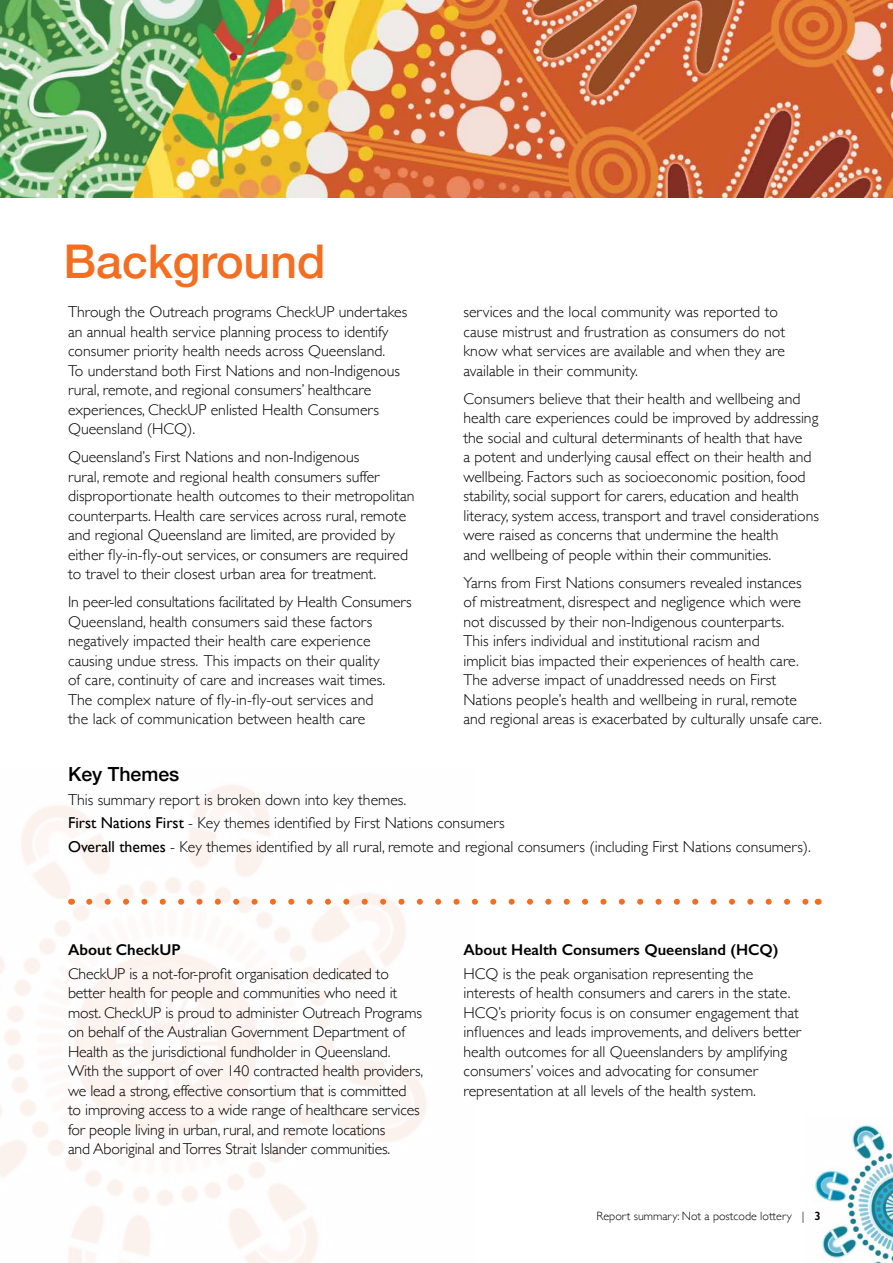
<style>
.page{position:relative;width:893px;height:1263px;background:#fff}
.page>*{position:absolute;margin:0;border:0;box-sizing:border-box;transform-origin:0 0}
.t1{font:500 46.5px "Helvetica Neue";color:#f36e21}
.t2{font:500 19.5px "Helvetica Neue";color:#000}
.t3{font:300 15.75px/19.5px "Gill Sans";color:#000}
.t4{font:600 15.75px "Gill Sans";color:#000}
.t5{font:300 12px "Gill Sans";color:#000}
.s1{font-weight:400}
.s2{font-weight:600}
</style>
<div class="page">
<img style="left:814px;top:1124px;width:79px;height:139px">
<img style="left:0;top:785px;width:475px;height:478px">
<img style="left:0;top:0;width:893px;height:198px">
<svg style="left:89px;top:899px;width:720px;height:6px"></svg>
<h1 class="t1" style="left:64px;top:224px;width:263px">Background</h1>
<p class="t3" style="left:68px;top:302px;width:341px">Through the Outreach programs CheckUP undertakes an annual health service planning process to identify consumer priority health needs across Queensland.<br>To understand both First Nations and non-Indigenous rural, remote, and regional consumers’ healthcare experiences, CheckUP enlisted Health Consumers Queensland (HCQ).</p>
<p class="t3" style="left:68px;top:447px;width:348px">Queensland’s First Nations and non-Indigenous<br>rural, remote and regional health consumers suffer disproportionate health outcomes to their metropolitan counterparts. Health care services across rural, remote and regional Queensland are limited, are provided by either fly-in-fly-out services, or consumers are required to travel to their closest urban area for treatment.</p>
<p class="t3" style="left:68px;top:592px;width:345px">In peer-led consultations facilitated by Health Consumers Queensland, health consumers said these factors negatively impacted their health care experience causing undue stress. This impacts on their quality<br>of care, continuity of care and increases wait times.<br>The complex nature of fly-in-fly-out services and<br>the lack of communication between health care</p>
<p class="t3" style="left:463px;top:302px;width:323px">services and the local community was reported to cause mistrust and frustration as consumers do not know what services are available and when they are available in their community.</p>
<p class="t3" style="left:463px;top:388px;width:357px">Consumers believe that their health and wellbeing and health care experiences could be improved by addressing the social and cultural determinants of health that have<br>a potent and underlying causal effect on their health and wellbeing. Factors such as socioeconomic position, food stability, social support for carers, education and health literacy, system access, transport and travel considerations were raised as concerns that undermine the health<br>and wellbeing of people within their communities.</p>
<p class="t3" style="left:463px;top:572px;width:360px">Yarns from First Nations consumers revealed instances<br>of mistreatment, disrespect and negligence which were not discussed by their non-Indigenous counterparts.<br>This infers individual and institutional racism and<br>implicit bias impacted their experiences of health care.<br>The adverse impact of unaddressed needs on First Nations people’s health and wellbeing in rural, remote and regional areas is exacerbated by culturally unsafe care.</p>
<p class="t2" style="left:68px;top:758px;width:113px">Key Themes</p>
<p class="t3" style="left:68px;top:787px;width:744px;line-height:23.7px">This summary report is broken down into key themes.<br><span class="s1">First Nations First</span> - Key themes identified by First Nations consumers<br><span class="s1">Overall themes</span> - Key themes identified by all rural, remote and regional consumers (including First Nations consumers).</p>
<p class="t4" style="left:68px;top:940px;width:114px">About CheckUP</p>
<p class="t3" style="left:68px;top:963px;width:357px">CheckUP is a not-for-profit organisation dedicated to better health for people and communities who need it most. CheckUP is proud to administer Outreach Programs on behalf of the Australian Government Department of Health as the jurisdictional fundholder in Queensland.<br>With the support of over 140 contracted health providers, we lead a strong, effective consortium that is committed to improving access to a wide range of healthcare services for people living in urban, rural, and remote locations<br>and Aboriginal and Torres Strait Islander communities.</p>
<p class="t4" style="left:463px;top:940px;width:316px">About Health Consumers Queensland (HCQ)</p>
<p class="t3" style="left:463px;top:963px;width:339px">HCQ is the peak organisation representing the interests of health consumers and carers in the state.<br>HCQ’s priority focus is on consumer engagement that influences and leads improvements, and delivers better health outcomes for all Queenslanders by amplifying consumers’ voices and advocating for consumer representation at all levels of the health system.</p>
<p class="t5" style="left:597px;top:1207px;width:226px">Report summary: Not a postcode lottery | <span class="s2">3</span></p>
</div>
